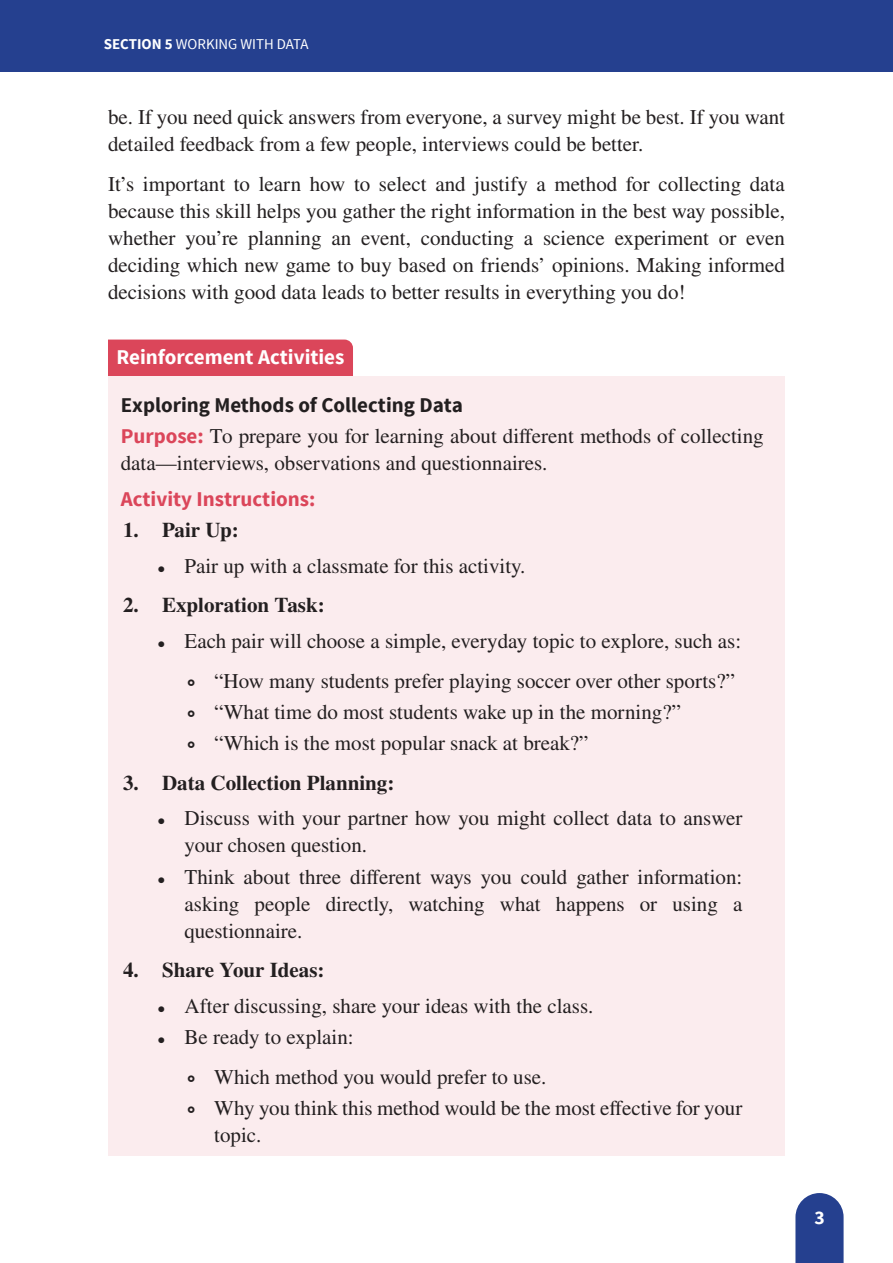
<style>
.page{position:relative;width:893px;height:1263px;background:#fff}
.page>*{position:absolute;margin:0;border:0;box-sizing:border-box;transform-origin:0 0}
.t1{font:21px/27px "STIX General";color:#231f20}
.t2{font:700 21px "STIX General";color:#231f20}
.t3{font:700 21px "Source Sans Pro";color:#231f20}
.t4{font:700 21px "Source Sans Pro";color:#fff}
.t5{font:700 21px "Source Sans Pro";color:#db465a}
.t6{font:700 19.5px "Source Sans Pro";color:#fff}
.t7{font:15px "Source Sans Pro";color:#fff}
.s1{font-weight:700}
.s2{font-family:"Source Sans Pro";font-weight:700;color:#db465a}
.s3{font-size:15px}
</style>
<div class="page">
<svg style="left:795px;top:1193px;width:49px;height:70px;background:#395199"></svg>
<div style="left:0;top:0;width:893px;height:72px;background:#25408f"></div>
<div style="left:108px;top:340px;width:245px;height:37px;background:#db465a"></div>
<div style="left:108px;top:377px;width:677px;height:62px;background:#fbecee"></div>
<div style="left:108px;top:408px;width:677px;height:89px;background:#fbecee"></div>
<div style="left:108px;top:470px;width:677px;height:62px;background:#fbecee"></div>
<div style="left:108px;top:502px;width:677px;height:49px;background:#fbecee"></div>
<div style="left:108px;top:537px;width:677px;height:49px;background:#fbecee"></div>
<div style="left:108px;top:577px;width:677px;height:49px;background:#fbecee"></div>
<div style="left:108px;top:612px;width:677px;height:50px;background:#fbecee"></div>
<div style="left:108px;top:652px;width:677px;height:49px;background:#fbecee"></div>
<div style="left:108px;top:683px;width:677px;height:50px;background:#fbecee"></div>
<div style="left:108px;top:715px;width:677px;height:49px;background:#fbecee"></div>
<div style="left:108px;top:754px;width:677px;height:50px;background:#fbecee"></div>
<div style="left:108px;top:790px;width:677px;height:76px;background:#fbecee"></div>
<div style="left:108px;top:848px;width:677px;height:103px;background:#fbecee"></div>
<div style="left:108px;top:942px;width:677px;height:49px;background:#fbecee"></div>
<div style="left:108px;top:977px;width:677px;height:50px;background:#fbecee"></div>
<div style="left:108px;top:1009px;width:677px;height:49px;background:#fbecee"></div>
<div style="left:108px;top:1048px;width:677px;height:50px;background:#fbecee"></div>
<div style="left:108px;top:1080px;width:677px;height:76px;background:#fbecee"></div>
<p class="t7" style="left:104px;top:35px;width:206px"><span class="s1">SECTION 5</span> WORKING WITH DATA</p>
<p class="t1" style="left:108px;top:104px;width:678px">be. If you need quick answers from everyone, a survey might be best. If you want detailed feedback from a few people, interviews could be better.</p>
<p class="t1" style="left:108px;top:171px;width:679px;text-align:justify">It’s important to learn how to select and justify a method for collecting data because this skill helps you gather the right information in the best way possible, whether you’re planning an event, conducting a science experiment or even deciding which new game to buy based on friends’ opinions. Making informed decisions with good data leads to better results in everything you do!</p>
<p class="t4" style="left:117px;top:343px;width:229px">Reinforcement Activities</p>
<p class="t3" style="left:121px;top:392px;width:344px">Exploring Methods of Collecting Data</p>
<p class="t1" style="left:121px;top:424px;width:644px"><span class="s2">Purpose:</span> To prepare you for learning about different methods of collecting data—interviews, observations and questionnaires.</p>
<p class="t5" style="left:121px;top:485px;width:196px">Activity Instructions:</p>
<p class="t2" style="left:123px;top:515px;width:117px">1. Pair Up:</p>
<p class="t1" style="left:158px;top:553px;width:369px"><span class="s3">•</span> Pair up with a classmate for this activity.</p>
<p class="t2" style="left:123px;top:590px;width:203px">2. Exploration Task:</p>
<p class="t1" style="left:158px;top:622px;width:585px;line-height:39.8px;text-align:right"><span class="s3">•</span> Each pair will choose a simple, everyday topic to explore, such as: <span class="s1">∘</span> “How many students prefer playing soccer over other sports?”</p>
<p class="t1" style="left:187px;top:697px;width:495px;line-height:31.2px"><span class="s1">∘</span> “What time do most students wake up in the morning?” <span class="s1">∘</span> “Which is the most popular snack at break?”</p>
<p class="t2" style="left:123px;top:768px;width:273px">3. Data Collection Planning:</p>
<p class="t1" style="left:185px;top:806px;width:559px;text-indent:-27px"><span class="s3">•</span> Discuss with your partner how you might collect data to answer your chosen question.</p>
<p class="t1" style="left:185px;top:864px;width:559px;text-align:justify;text-indent:-27px"><span class="s3">•</span> Think about three different ways you could gather information: asking people directly, watching what happens or using a questionnaire.</p>
<p class="t2" style="left:123px;top:955px;width:203px">4. Share Your Ideas:</p>
<p class="t1" style="left:158px;top:993px;width:437px"><span class="s3">•</span> After discussing, share your ideas with the class.</p>
<p class="t1" style="left:187px;top:1018px;width:361px;line-height:39.8px;text-indent:-30px"><span class="s3">•</span> Be ready to explain:<br><span class="s1">∘</span> Which method you would prefer to use.</p>
<p class="t1" style="left:214px;top:1095px;width:530px;text-indent:-27px"><span class="s1">∘</span> Why you think this method would be the most effective for your topic.</p>
<p class="t6" style="left:814px;top:1205px;width:12px">3</p>
</div>
